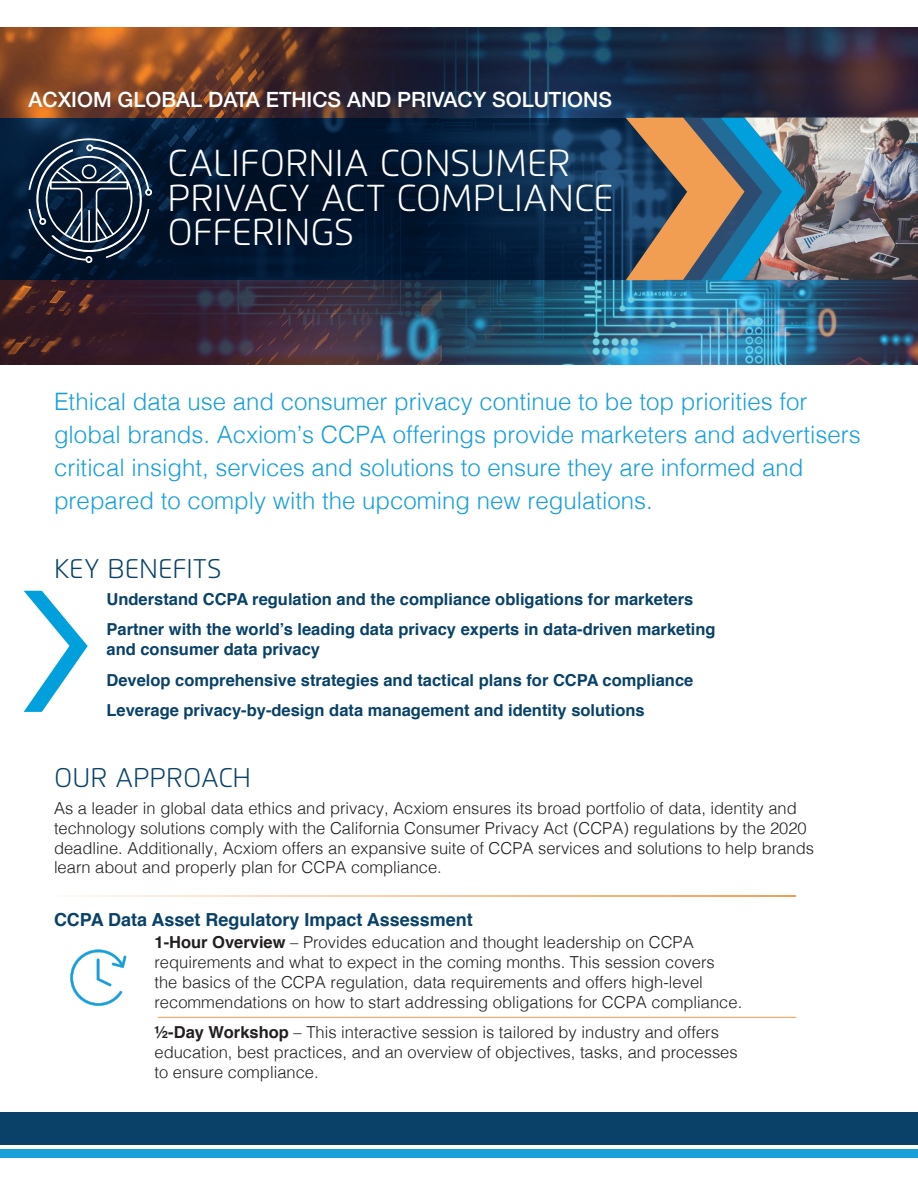
<style>
.page{position:relative;width:918px;height:1188px;background:#fff}
.page>*{position:absolute;margin:0;border:0;box-sizing:border-box;transform-origin:0 0}
.t1{font:300 37.5px/34.5px "Flexo";color:#fff}
.t2{font:300 27px "Flexo";color:#094168}
.t3{font:300 24px/33px "Helvetica";color:#189fda}
.t4{font:500 21px "Helvetica Neue";color:#fff}
.t5{font:700 18px "Helvetica";color:#094168}
.t6{font:300 16.5px/19.8px "Helvetica";color:#231f20}
.t7{font:700 16.5px/30.6px "Helvetica";color:#094168}
.s1{font-weight:700}
</style>
<div class="page">
<div style="left:0;top:1112px;width:918px;height:33px;background:#094169"></div>
<div style="left:0;top:1149px;width:918px;height:9px;background:#189fda"></div>
<svg style="left:70px;top:950px;width:57px;height:56px"></svg>
<img style="left:0;top:27px;width:918px;height:337px">
<svg style="left:0;top:118px;width:626px;height:162px;background:#041d39"></svg>
<svg style="left:28px;top:137px;width:124px;height:126px;background:#2c3f56"></svg>
<svg style="left:626px;top:118px;width:118px;height:162px;background:#837665"></svg>
<img style="left:744px;top:118px;width:174px;height:162px">
<svg style="left:24px;top:591px;width:64px;height:121px"></svg>
<hr style="left:158px;top:1017px;width:638px;height:1px;background:#f19e52">
<svg style="left:76px;top:895px;width:720px;height:1px"></svg>
<p class="t4" style="left:28px;top:83px;width:585px">ACXIOM GLOBAL DATA ETHICS AND PRIVACY SOLUTIONS</p>
<h1 class="t1" style="left:167px;top:146px;width:448px">CALIFORNIA CONSUMER<br>PRIVACY ACT COMPLIANCE<br>OFFERINGS</h1>
<p class="t3" style="left:54px;top:384px;width:808px">Ethical data use and consumer privacy continue to be top priorities for global brands. Acxiom’s CCPA offerings provide marketers and advertisers critical insight, services and solutions to ensure they are informed and prepared to comply with the upcoming new regulations.</p>
<h2 class="t2" style="left:54px;top:553px;width:169px">KEY BENEFITS</h2>
<p class="t7" style="left:106px;top:584px;width:611px">Understand CCPA regulation and the compliance obligations for marketers<br>Partner with the world’s leading data privacy experts in data-driven marketing</p>
<p class="t7" style="left:106px;top:634px;width:588px">and consumer data privacy<br>Develop comprehensive strategies and tactical plans for CCPA compliance<br>Leverage privacy-by-design data management and identity solutions</p>
<h2 class="t2" style="left:54px;top:762px;width:199px">OUR APPROACH</h2>
<p class="t6" style="left:54px;top:797px;width:762px">As a leader in global data ethics and privacy, Acxiom ensures its broad portfolio of data, identity and technology solutions comply with the California Consumer Privacy Act (CCPA) regulations by the 2020 deadline. Additionally, Acxiom offers an expansive suite of CCPA services and solutions to help brands learn about and properly plan for CCPA compliance.</p>
<p class="t5" style="left:54px;top:905px;width:420px">CCPA Data Asset Regulatory Impact Assessment</p>
<p class="t6" style="left:154px;top:931px;width:589px"><span class="s1">1-Hour Overview</span> – Provides education and thought leadership on CCPA requirements and what to expect in the coming months. This session covers<br>the basics of the CCPA regulation, data requirements and offers high-level recommendations on how to start addressing obligations for CCPA compliance.</p>
<p class="t6" style="left:154px;top:1021px;width:585px"><span class="s1">½-Day Workshop</span> – This interactive session is tailored by industry and offers education, best practices, and an overview of objectives, tasks, and processes to ensure compliance.</p>
</div>
